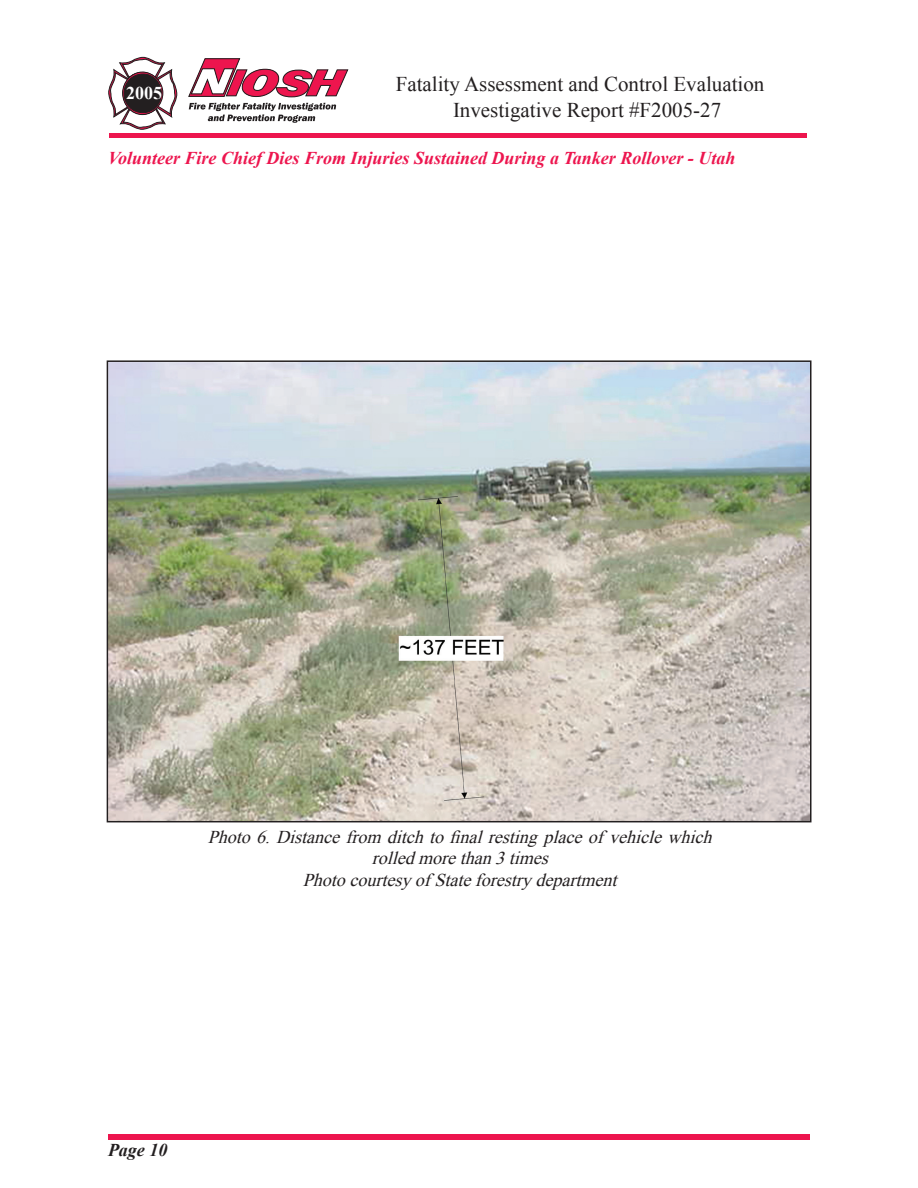
<style>
.page{position:relative;width:918px;height:1188px;background:#fff}
.page>*{position:absolute;margin:0;border:0;box-sizing:border-box;transform-origin:0 0}
.t1{font:21px "Times New Roman";color:#231f20}
.t2{font:italic 18px/21.6px "Times New Roman";color:#231f20;text-align:center}
.t3{font:italic 700 18px "Times New Roman";color:#ed154e}
.t4{font:italic 700 18px "Times New Roman";color:#231f20}
.t5{font:700 18px "Times New Roman";color:#fff}
</style>
<div class="page">
<div style="left:108px;top:1134px;width:702px;height:6px;background:#ed154e"></div>
<svg style="left:108px;top:57px;width:69px;height:73px"></svg>
<svg style="left:123px;top:72px;width:40px;height:43px"></svg>
<div style="left:122px;top:72px;width:41px;height:43px;border:1px solid #231f20;border-radius:50%"></div>
<div style="left:124px;top:74px;width:37px;height:39px;background:#231f20;border-radius:50%"></div>
<div style="left:124px;top:74px;width:38px;height:39px;border:1px solid #231f20;border-radius:50%"></div>
<div style="left:109px;top:133px;width:698px;height:5px;background:#ed154e"></div>
<svg style="left:188px;top:58px;width:161px;height:65px"></svg>
<img style="left:110px;top:363px;width:699px;height:456px">
<div style="left:107px;top:360px;width:705px;height:462px;border:2px solid #231f20"></div>
<p class="t5" style="left:126px;top:81px;width:37px">2005</p>
<p class="t1" style="left:396px;top:69px;width:370px">Fatality Assessment and Control Evaluation</p>
<p class="t1" style="left:453px;top:95px;width:270px">Investigative Report #F2005-27</p>
<p class="t3" style="left:108px;top:145px;width:629px">Volunteer Fire Chief Dies From Injuries Sustained During a Tanker Rollover - Utah</p>
<p class="t2" style="left:208px;top:826px;width:511px">Photo6.Distancefrom ditchtofinalrestingplaceof vehiclewhich rolledmorethan3times</p>
<p class="t2" style="left:303px;top:869px;width:321px">Photocourtesyof Stateforestrydepartment</p>
<p class="t4" style="left:108px;top:1138px;width:61px">Page 10</p>
</div>
